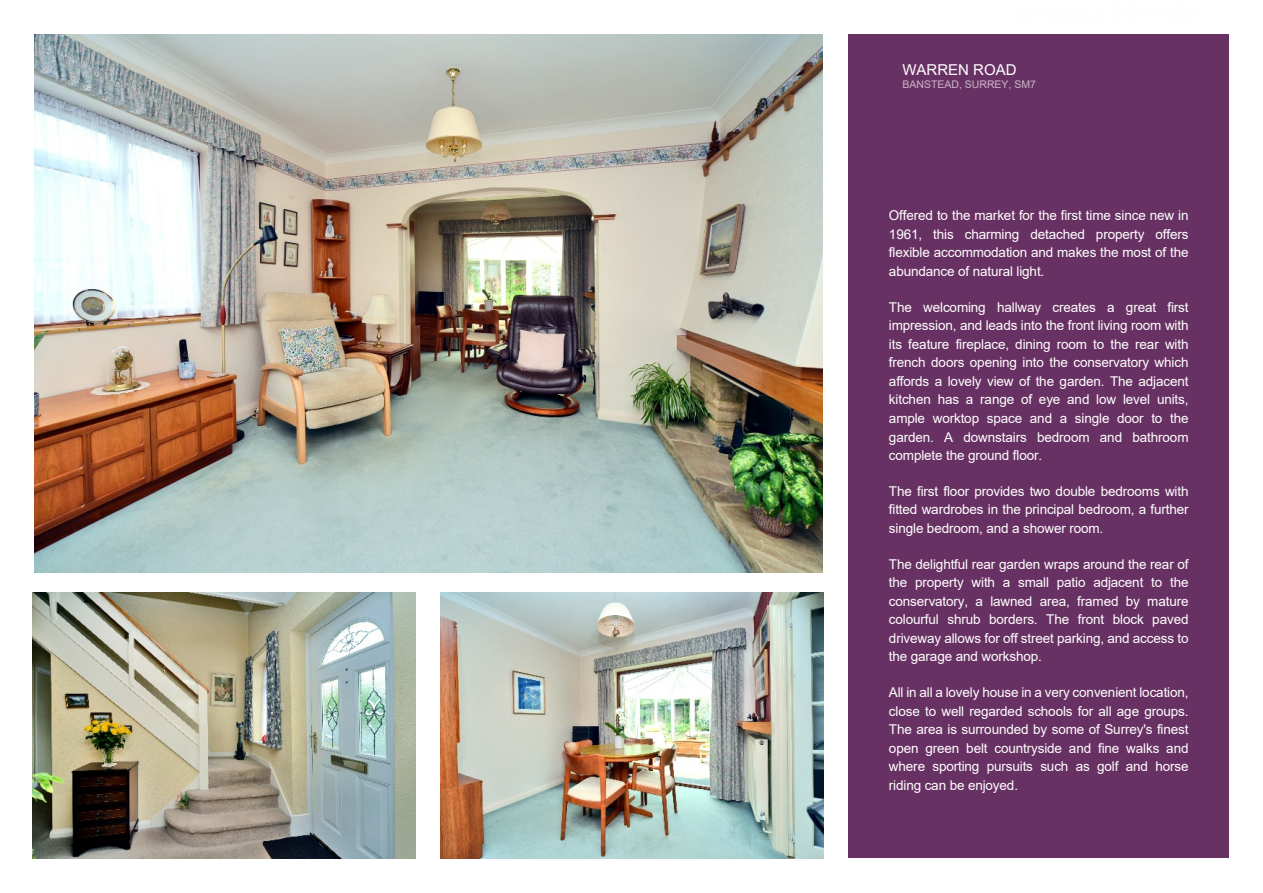
<style>
.page{position:relative;width:1263px;height:893px;background:#fff}
.page>*{position:absolute;margin:0;border:0;box-sizing:border-box;transform-origin:0 0}
.t1{font:15px "Arial";color:#fefefe}
.t2{font:13.5px/18.6px "Arial";letter-spacing:-.01em;color:#fff;text-align:justify}
.t3{font:10.5px "Arial";color:#cab6c9}
</style>
<div class="page">
<img style="left:34px;top:34px;width:788px;height:538px">
<img style="left:33px;top:593px;width:382px;height:266px">
<img style="left:441px;top:593px;width:382px;height:266px">
<div style="left:848px;top:35px;width:381px;height:823px;background:#683163"></div>
<p class="t1" style="left:902px;top:64px;width:116px">WARREN ROAD</p>
<p class="t3" style="left:902px;top:80px;width:135px">BANSTEAD, SURREY, SM7</p>
<p class="t2" style="left:889px;top:207px;width:301px">Offered to the market for the first time since new in 1961, this charming detached property offers flexible accommodation and makes the most of the abundance of natural light.</p>
<p class="t2" style="left:889px;top:299px;width:301px">The welcoming hallway creates a great first impression, and leads into the front living room with its feature fireplace, dining room to the rear with french doors opening into the conservatory which affords a lovely view of the garden. The adjacent kitchen has a range of eye and low level units, ample worktop space and a single door to the garden. A downstairs bedroom and bathroom complete the ground floor.</p>
<p class="t2" style="left:889px;top:483px;width:301px">The first floor provides two double bedrooms with fitted wardrobes in the principal bedroom, a further single bedroom, and a shower room.</p>
<p class="t2" style="left:889px;top:556px;width:301px">The delightful rear garden wraps around the rear of the property with a small patio adjacent to the conservatory, a lawned area, framed by mature colourful shrub borders. The front block paved driveway allows for off street parking, and access to the garage and workshop.</p>
<p class="t2" style="left:889px;top:684px;width:301px">All in all a lovely house in a very convenient location, close to well regarded schools for all age groups.<br>The area is surrounded by some of Surrey's finest open green belt countryside and fine walks and where sporting pursuits such as golf and horse riding can be enjoyed.</p>
</div>
